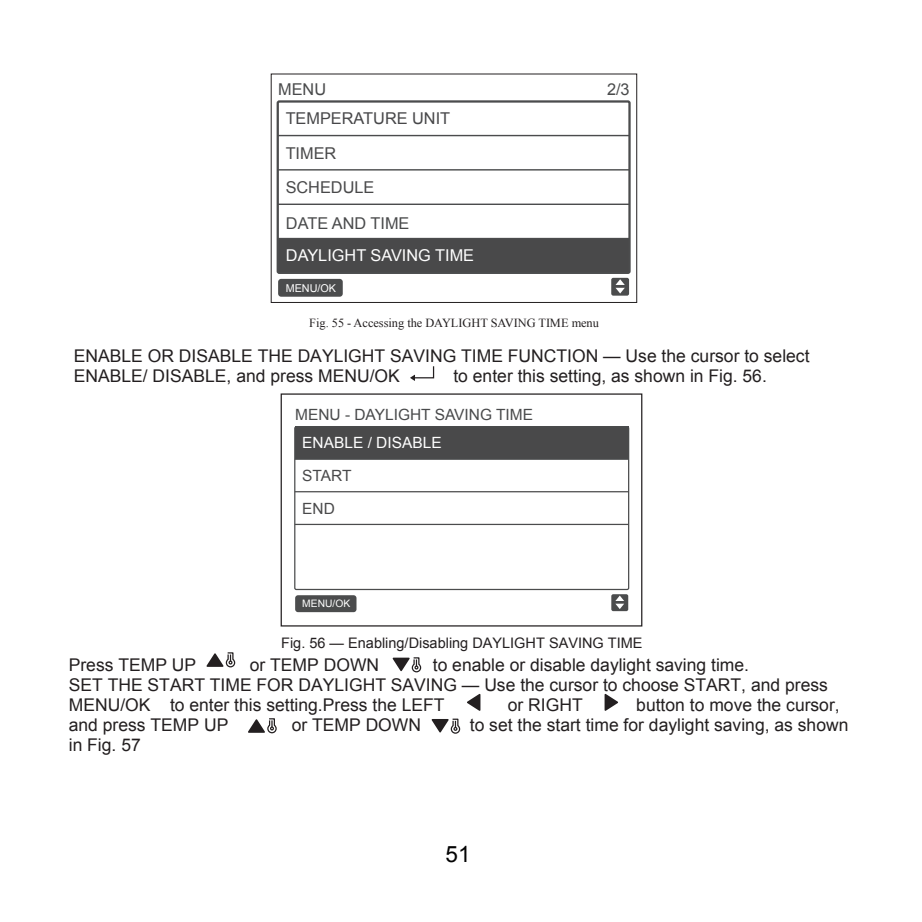
<style>
.page{position:relative;width:922px;height:922px;background:#fff}
.page>*{position:absolute;margin:0;border:0;box-sizing:border-box;transform-origin:0 0}
.t1{font:22.5px "Arial";color:#030303}
.t2{font:17.5px/20px "Arial";color:#231f20}
.t3{font:16.25px "Arial";color:#494a4b}
.t4{font:16.25px "Arial";color:#fff}
.t5{font:16.25px "Arial";color:#474749}
.t6{font:16.25px/34px "Arial";color:#49494a}
.t7{font:15.5px "Arial";color:#494a4b}
.t8{font:15.5px "Arial";color:#fff}
.t9{font:15.5px/32.2px "Arial";color:#49494a}
.t10{font:14.5px "Arial";color:#231f20}
.t11{font:12.25px "Times New Roman";letter-spacing:-.005em;color:#231f20}
.t12{font:10.75px "Arial";color:#fff}
.t13{font:10.25px "Arial";color:#fff}
</style>
<div class="page">
<div style="left:295px;top:427px;width:333px;height:32px;background:#49494a"></div>
<div style="left:294px;top:426px;width:335px;height:164px;border:1px solid #4b4c4d;border-radius:2px"></div>
<div style="left:611px;top:594px;width:17px;height:17px;background:#4b4c4d;border-radius:2px"></div>
<svg style="left:615px;top:595px;width:9px;height:14px"></svg>
<div style="left:295px;top:595px;width:61px;height:17px;background:#4b4c4d;border-radius:3px"></div>
<hr style="left:295px;top:458px;width:333px;height:1px;background:#4b4c4d">
<hr style="left:295px;top:491px;width:333px;height:1px;background:#4b4c4d">
<hr style="left:295px;top:523px;width:333px;height:2px;background:#4b4c4d">
<div style="left:280px;top:393px;width:362px;height:233px;border:1px solid #231f20"></div>
<div style="left:271px;top:74px;width:366px;height:229px;background:#fff;border:1px solid #231f20"></div>
<div style="left:278px;top:238px;width:351px;height:34px;background:#49494a"></div>
<div style="left:276px;top:100px;width:354px;height:174px;border:2px solid #4b4c4d;border-radius:2px"></div>
<div style="left:611px;top:278px;width:18px;height:17px;background:#4b4c4d;border-radius:2px"></div>
<svg style="left:615px;top:279px;width:9px;height:14px"></svg>
<div style="left:278px;top:279px;width:64px;height:17px;background:#4b4c4d;border-radius:3px"></div>
<hr style="left:278px;top:135px;width:351px;height:1px;background:#4b4c4d">
<hr style="left:278px;top:169px;width:351px;height:1px;background:#4b4c4d">
<hr style="left:278px;top:203px;width:351px;height:2px;background:#4b4c4d">
<hr style="left:278px;top:238px;width:351px;height:1px;background:#4b4c4d">
<svg style="left:467px;top:693px;width:13px;height:17px"></svg>
<svg style="left:604px;top:693px;width:14px;height:17px"></svg>
<svg style="left:206px;top:652px;width:30px;height:16px"></svg>
<svg style="left:248px;top:718px;width:29px;height:15px"></svg>
<svg style="left:392px;top:657px;width:29px;height:15px"></svg>
<svg style="left:431px;top:718px;width:29px;height:16px"></svg>
<svg style="left:410px;top:366px;width:24px;height:15px"></svg>
<p class="t3" style="left:278px;top:78px;width:49px">MENU</p>
<p class="t5" style="left:285px;top:108px;width:166px">TEMPERATURE UNIT</p>
<p class="t6" style="left:285px;top:136px;width:90px">TIMER<br>SCHEDULE</p>
<p class="t3" style="left:286px;top:213px;width:125px">DATE AND TIME</p>
<p class="t4" style="left:286px;top:244px;width:190px">DAYLIGHT SAVING TIME</p>
<p class="t12" style="left:285px;top:281px;width:52px">MENU/OK</p>
<p class="t3" style="left:607px;top:78px;width:24px">2/3</p>
<p class="t11" style="left:309px;top:314px;width:291px">Fig. 55 - Accessing the DAYLIGHT SAVING TIME menu</p>
<p class="t2" style="left:74px;top:345px;width:737px">ENABLE OR DISABLE THE DAYLIGHT SAVING TIME FUNCTION — Use the cursor to select<br>ENABLE/ DISABLE, and press MENU/OK</p>
<p class="t2" style="left:453px;top:365px;width:315px">to enter this setting, as shown in Fig. 56.</p>
<p class="t7" style="left:295px;top:404px;width:239px">MENU - DAYLIGHT SAVING TIME</p>
<p class="t8" style="left:302px;top:432px;width:141px">ENABLE / DISABLE</p>
<p class="t9" style="left:302px;top:460px;width:51px">START<br>END</p>
<p class="t13" style="left:302px;top:596px;width:49px">MENU/OK</p>
<p class="t10" style="left:281px;top:632px;width:363px">Fig. 56 — Enabling/Disabling DAYLIGHT SAVING TIME</p>
<p class="t2" style="left:69px;top:654px;width:129px">Press TEMP UP</p>
<p class="t2" style="left:250px;top:654px;width:131px">or TEMP DOWN</p>
<p class="t2" style="left:69px;top:654px;width:760px;text-indent:364px">to enable or disable daylight saving time.<br>SET THE START TIME FOR DAYLIGHT SAVING — Use the cursor to choose START, and press<br>MENU/OK to enter this setting.Press the LEFT</p>
<p class="t2" style="left:507px;top:694px;width:76px">or RIGHT</p>
<p class="t2" style="left:636px;top:694px;width:205px">button to move the cursor,</p>
<p class="t2" style="left:69px;top:714px;width:161px">and press TEMP UP</p>
<p class="t2" style="left:291px;top:714px;width:131px">or TEMP DOWN</p>
<p class="t2" style="left:469px;top:714px;width:380px">to set the start time for daylight saving, as shown</p>
<p class="t2" style="left:69px;top:734px;width:73px">in Fig. 57</p>
<p class="t1" style="left:445px;top:839px;width:27px">51</p>
</div>
